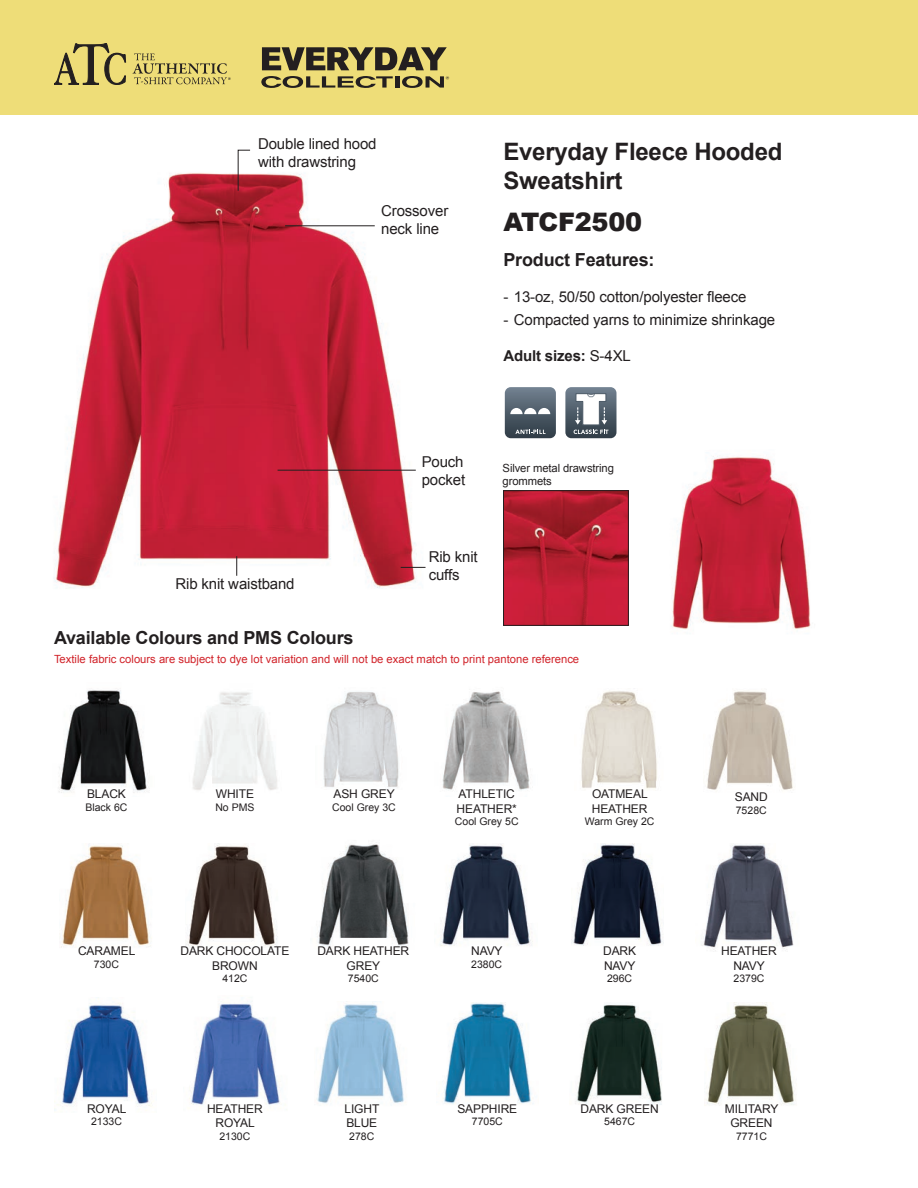
<style>
.page{position:relative;width:918px;height:1188px;background:#fff}
.page>*{position:absolute;margin:0;border:0;box-sizing:border-box;transform-origin:0 0}
.t1{font:900 25.5px "Arial";letter-spacing:-.01em;color:#231f20}
.t2{font:700 24px/28.5px "Arial";letter-spacing:-.01em;color:#231f20}
.t3{font:700 18px "Arial";letter-spacing:-.01em;color:#231f20}
.t4{font:15px/18px "Arial";letter-spacing:-.01em;color:#231f20}
.t5{font:700 15px "Arial";letter-spacing:-.01em;color:#231f20}
.t6{font:12px/14.4px "Arial";letter-spacing:-.01em;color:#231f20;text-align:center}
.t7{font:11.25px "Arial";color:#d1232a}
.t8{font:11.25px/13.5px "Arial";letter-spacing:-.01em;color:#231f20}
.t9{font:10.5px "Arial";color:#231f20}
.s1{font-weight:400}
</style>
<div class="page">
<div style="left:0;top:0;width:918px;height:114px;background:#eedd78"></div>
<svg style="left:54px;top:43px;width:72px;height:42px"></svg>
<svg style="left:133px;top:53px;width:98px;height:31px"></svg>
<svg style="left:262px;top:47px;width:185px;height:23px"></svg>
<svg style="left:261px;top:76px;width:132px;height:12px"></svg>
<hr style="left:395px;top:76px;width:4px;height:12px;background:#231f20">
<svg style="left:402px;top:76px;width:47px;height:12px"></svg>
<img style="left:505px;top:492px;width:122px;height:132px">
<div style="left:503px;top:490px;width:126px;height:136px;border:1px solid #231f20"></div>
<img style="left:671px;top:456px;width:140px;height:174px">
<img style="left:54px;top:173px;width:372px;height:415px">
<svg style="left:401px;top:567px;width:25px;height:1px"></svg>
<svg style="left:237px;top:149px;width:14px;height:42px"></svg>
<svg style="left:505px;top:387px;width:51px;height:51px;background:#626e79"></svg>
<svg style="left:565px;top:387px;width:51px;height:51px"></svg>
<svg style="left:236px;top:556px;width:1px;height:20px"></svg>
<img style="left:706px;top:1002px;width:90px;height:104px">
<img style="left:61px;top:843px;width:91px;height:105px">
<img style="left:575px;top:1004px;width:87px;height:101px">
<img style="left:442px;top:1002px;width:92px;height:102px">
<img style="left:581px;top:691px;width:76px;height:98px">
<img style="left:442px;top:691px;width:88px;height:99px">
<img style="left:193px;top:692px;width:84px;height:98px">
<img style="left:59px;top:690px;width:88px;height:103px">
<img style="left:189px;top:1001px;width:91px;height:109px">
<img style="left:57px;top:1003px;width:95px;height:108px">
<img style="left:701px;top:844px;width:93px;height:107px">
<img style="left:571px;top:844px;width:92px;height:102px">
<img style="left:440px;top:844px;width:93px;height:102px">
<img style="left:318px;top:842px;width:91px;height:106px">
<img style="left:317px;top:1001px;width:87px;height:103px">
<img style="left:707px;top:691px;width:86px;height:99px">
<img style="left:323px;top:691px;width:76px;height:97px">
<hr style="left:285px;top:225px;width:90px;height:1px;background:#231f20">
<hr style="left:278px;top:470px;width:138px;height:1px;background:#231f20">
<img style="left:186px;top:843px;width:92px;height:104px">
<p class="t4" style="left:258px;top:135px;width:120px">Double lined hood with drawstring</p>
<p class="t4" style="left:381px;top:202px;width:69px">Crossover neck line</p>
<h2 class="t2" style="left:503px;top:138px;width:281px">Everyday Fleece Hooded<br>Sweatshirt</h2>
<h1 class="t1" style="left:503px;top:203px;width:140px">ATCF2500</h1>
<h3 class="t3" style="left:503px;top:248px;width:153px">Product Features:</h3>
<p class="t4" style="left:503px;top:288px;width:245px">- 13-oz, 50/50 cotton/polyester fleece</p>
<p class="t4" style="left:503px;top:311px;width:273px">- Compacted yarns to minimize shrinkage</p>
<p class="t5" style="left:503px;top:346px;width:129px">Adult sizes: <span class="s1">S-4XL</span></p>
<p class="t4" style="left:176px;top:575px;width:121px">Rib knit waistband</p>
<p class="t4" style="left:422px;top:453px;width:45px">Pouch pocket</p>
<p class="t8" style="left:503px;top:461px;width:113px">Silver metal drawstring grommets</p>
<p class="t4" style="left:429px;top:548px;width:50px">Rib knit cuffs</p>
<h3 class="t3" style="left:54px;top:626px;width:301px">Available Colours and PMS Colours</h3>
<p class="t7" style="left:54px;top:652px;width:527px">Textile fabric colours are subject to dye lot variation and will not be exact match to print pantone reference</p>
<p class="t6" style="left:87px;top:787px;width:40px">BLACK</p>
<p class="t9" style="left:85px;top:800px;width:44px">Black 6C</p>
<p class="t6" style="left:216px;top:787px;width:40px">WHITE</p>
<p class="t9" style="left:215px;top:800px;width:41px">No PMS</p>
<p class="t6" style="left:334px;top:787px;width:63px">ASH GREY</p>
<p class="t9" style="left:332px;top:800px;width:65px">Cool Grey 3C</p>
<p class="t6" style="left:457px;top:787px;width:62px;text-align:left">ATHLETIC<br>HEATHER*</p>
<p class="t9" style="left:455px;top:815px;width:65px">Cool Grey 5C</p>
<p class="t6" style="left:592px;top:787px;width:57px;text-align:left">OATMEAL<br>HEATHER</p>
<p class="t9" style="left:585px;top:815px;width:71px">Warm Grey 2C</p>
<p class="t6" style="left:735px;top:790px;width:34px">SAND</p>
<p class="t9" style="left:736px;top:803px;width:32px">7528C</p>
<p class="t6" style="left:78px;top:944px;width:59px">CARAMEL</p>
<p class="t9" style="left:94px;top:957px;width:27px">730C</p>
<p class="t6" style="left:180px;top:944px;width:110px">DARK CHOCOLATE<br>BROWN</p>
<p class="t9" style="left:222px;top:972px;width:27px">412C</p>
<p class="t6" style="left:317px;top:944px;width:93px">DARK HEATHER<br>GREY</p>
<p class="t9" style="left:348px;top:972px;width:32px">7540C</p>
<p class="t6" style="left:471px;top:944px;width:33px">NAVY</p>
<p class="t9" style="left:471px;top:957px;width:32px">2380C</p>
<p class="t6" style="left:603px;top:944px;width:34px;text-align:left">DARK<br>NAVY</p>
<p class="t9" style="left:607px;top:972px;width:27px">296C</p>
<p class="t6" style="left:721px;top:944px;width:57px">HEATHER<br>NAVY</p>
<p class="t9" style="left:734px;top:972px;width:32px">2379C</p>
<p class="t6" style="left:87px;top:1101px;width:41px">ROYAL</p>
<p class="t9" style="left:91px;top:1115px;width:32px">2133C</p>
<p class="t6" style="left:207px;top:1101px;width:57px">HEATHER<br>ROYAL</p>
<p class="t9" style="left:219px;top:1129px;width:32px">2130C</p>
<p class="t6" style="left:345px;top:1101px;width:36px;text-align:left">LIGHT<br>BLUE</p>
<p class="t9" style="left:349px;top:1129px;width:27px">278C</p>
<p class="t6" style="left:457px;top:1101px;width:61px">SAPPHIRE</p>
<p class="t9" style="left:472px;top:1115px;width:32px">7705C</p>
<p class="t6" style="left:581px;top:1101px;width:80px">DARK GREEN</p>
<p class="t9" style="left:604px;top:1115px;width:32px">5467C</p>
<p class="t6" style="left:725px;top:1101px;width:55px">MILITARY<br>GREEN</p>
<p class="t9" style="left:736px;top:1129px;width:32px">7771C</p>
</div>
